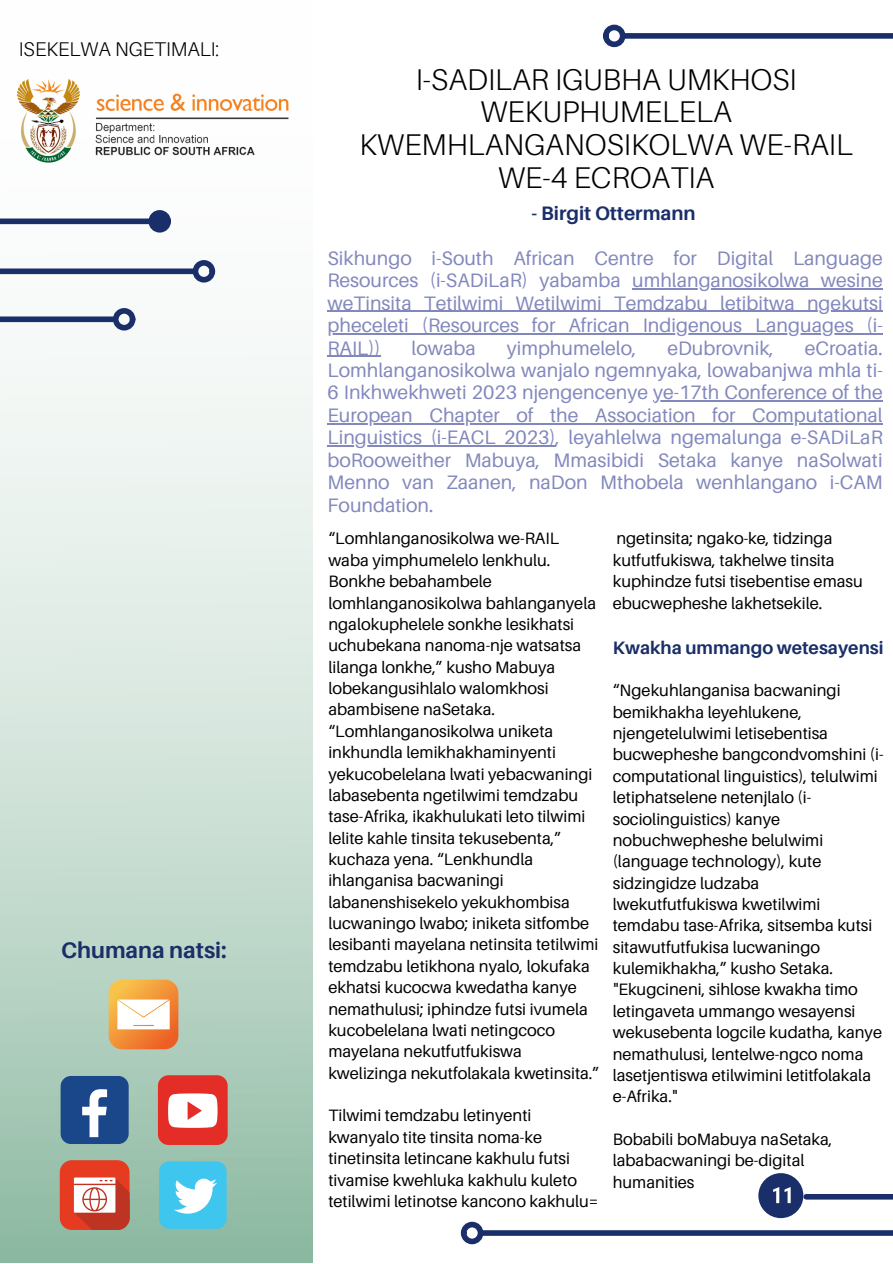
<style>
.page{position:relative;width:893px;height:1264px;background:#fff}
.page>*{position:absolute;margin:0;border:0;box-sizing:border-box;transform-origin:0 0}
.t1{font:300 30px/32.5px "Aileron";color:#000;text-align:center}
.t2{font:700 22.5px "Aileron";color:#1a2f69}
.t3{font:300 19.8px "Aileron";color:#000}
.t4{font:19.5px/22.5px "Aileron";color:#8288bc;text-align:justify}
.t5{font:700 19.5px "Aileron";color:#1a2f69}
.t6{font:700 18px "Aileron";color:#1a2f69}
.t7{font:16.5px/21.3px "Aileron";color:#000}
</style>
<div class="page">
<svg style="left:0;top:210px;width:312px;height:1052px"></svg>
<img style="left:17px;top:79px;width:272px;height:84px">
<div style="left:625px;top:33px;width:267px;height:6px;background:#1a2f69"></div>
<div style="left:603px;top:25px;width:22px;height:22px;border:6px solid #1a2f69;border-radius:50%"></div>
<div style="left:0;top:218px;width:148px;height:6px;background:#1a2f69"></div>
<div style="left:151px;top:213px;width:17px;height:17px;background:#1a2f69;border-radius:50%"></div>
<div style="left:148px;top:210px;width:23px;height:22px;border:6px solid #1a2f69;border-radius:50%"></div>
<div style="left:0;top:268px;width:193px;height:6px;background:#1a2f69"></div>
<div style="left:193px;top:260px;width:22px;height:22px;border:6px solid #1a2f69;border-radius:50%"></div>
<div style="left:0;top:316px;width:113px;height:6px;background:#1a2f69"></div>
<div style="left:113px;top:308px;width:22px;height:22px;border:6px solid #1a2f69;border-radius:50%"></div>
<div style="left:483px;top:1230px;width:409px;height:5px;background:#1a2f69"></div>
<div style="left:461px;top:1221px;width:22px;height:23px;border:6px solid #1a2f69;border-radius:50%"></div>
<div style="left:806px;top:1193px;width:86px;height:6px;background:#1a2f69"></div>
<svg style="left:758px;top:1173px;width:45px;height:45px"></svg>
<div style="left:61px;top:1075px;width:68px;height:68px;background:#1a4789;border-radius:10px"></div>
<svg style="left:82px;top:1089px;width:25px;height:48px"></svg>
<svg style="left:109px;top:979px;width:69px;height:70px"></svg>
<div style="left:158px;top:1075px;width:70px;height:69px;background:#e52d27;border-radius:11px"></div>
<svg style="left:168px;top:1093px;width:49px;height:34px;background:#fbe3e2"></svg>
<div style="left:60px;top:1160px;width:69px;height:69px;background:#e63b20;border-radius:12px"></div>
<svg style="left:74px;top:1177px;width:55px;height:52px;background:#dc8a7f"></svg>
<div style="left:159px;top:1161px;width:67px;height:67px;background:#3fc6ee;border-radius:10px"></div>
<svg style="left:174px;top:1178px;width:43px;height:35px"></svg>
<hr style="left:632px;top:288px;width:250px;height:1px;background:#8288bc">
<hr style="left:327px;top:310px;width:555px;height:2px;background:#8288bc">
<hr style="left:327px;top:333px;width:555px;height:1px;background:#8288bc">
<hr style="left:327px;top:355px;width:53px;height:2px;background:#8288bc">
<hr style="left:653px;top:400px;width:229px;height:2px;background:#8288bc">
<hr style="left:327px;top:423px;width:555px;height:1px;background:#8288bc">
<hr style="left:327px;top:445px;width:228px;height:2px;background:#8288bc">
<p class="t3" style="left:19px;top:37px;width:202px">ISEKELWA NGETIMALI:</p>
<p class="t2" style="left:61px;top:936px;width:167px">Chumana natsi:</p>
<p class="t1" style="left:359px;top:62px;width:494px">I-SADILAR IGUBHA UMKHOSI<br>WEKUPHUMELELA<br>KWEMHLANGANOSIKOLWA WE-RAIL<br>WE-4 ECROATIA</p>
<p class="t5" style="left:531px;top:201px;width:166px">- Birgit Ottermann</p>
<p class="t4" style="left:327px;top:246px;width:556px">Sikhungo i-South African Centre for Digital Language Resources (i-SADiLaR) yabamba umhlanganosikolwa wesine weTinsita Tetilwimi Wetilwimi Temdzabu letibitwa ngekutsi pheceleti (Resources for African Indigenous Languages (i-RAIL))</p>
<p class="t4" style="left:411px;top:336px;width:66px">lowaba</p>
<p class="t4" style="left:506px;top:336px;width:131px">yimphumelelo,</p>
<p class="t4" style="left:667px;top:336px;width:108px">eDubrovnik,</p>
<p class="t4" style="left:327px;top:336px;width:556px;text-indent:477px">eCroatia.<br>Lomhlanganosikolwa wanjalo ngemnyaka, lowabanjwa mhla ti-6 Inkhwekhweti 2023 njengencenye ye-17th Conference of the European Chapter of the Association for Computational Linguistics (i-EACL 2023), leyahlelwa ngemalunga e-SADiLaR boRooweither Mabuya, Mmasibidi Setaka kanye naSolwati Menno van Zaanen, naDon Mthobela wenhlangano i-CAM Foundation.</p>
<p class="t7" style="left:328px;top:527px;width:272px">“Lomhlanganosikolwa we-RAIL waba yimphumelelo lenkhulu.<br>Bonkhe bebahambele lomhlanganosikolwa bahlanganyela ngalokuphelele sonkhe lesikhatsi uchubekana nanoma-nje watsatsa lilanga lonkhe,” kusho Mabuya lobekangusihlalo walomkhosi abambisene naSetaka. “Lomhlanganosikolwa uniketa inkhundla lemikhakhaminyenti yekucobelelana lwati yebacwaningi labasebenta ngetilwimi temdzabu tase-Afrika, ikakhulukati leto tilwimi lelite kahle tinsita tekusebenta,” kuchaza yena. “Lenkhundla ihlanganisa bacwaningi labanenshisekelo yekukhombisa lucwaningo lwabo; iniketa sitfombe lesibanti mayelana netinsita tetilwimi temdzabu letikhona nyalo, lokufaka ekhatsi kucocwa kwedatha kanye nemathulusi; iphindze futsi ivumela kucobelelana lwati netingcoco mayelana nekutfutfukiswa kwelizinga nekutfolakala kwetinsita.”</p>
<p class="t7" style="left:328px;top:1104px;width:272px">Tilwimi temdzabu letinyenti kwanyalo tite tinsita noma-ke tinetinsita letincane kakhulu futsi tivamise kwehluka kakhulu kuleto tetilwimi letinotse kancono kakhulu=</p>
<p class="t7" style="left:612px;top:527px;width:251px">ngetinsita; ngako-ke, tidzinga kutfutfukiswa, takhelwe tinsita kuphindze futsi tisebentise emasu ebucwepheshe lakhetsekile.</p>
<p class="t6" style="left:612px;top:636px;width:272px">Kwakha ummango wetesayensi</p>
<p class="t7" style="left:612px;top:679px;width:272px">“Ngekuhlanganisa bacwaningi bemikhakha leyehlukene, njengetelulwimi letisebentisa bucwepheshe bangcondvomshini (i&shy;computational linguistics), telulwimi letiphatselene netenjlalo (i&shy;sociolinguistics) kanye nobuchwepheshe belulwimi (language technology), kute sidzingidze ludzaba lwekutfutfukiswa kwetilwimi temdabu tase-Afrika, sitsemba kutsi sitawutfutfukisa lucwaningo kulemikhakha,” kusho Setaka. "Ekugcineni, sihlose kwakha timo letingaveta ummango wesayensi wekusebenta logcile kudatha, kanye nemathulusi, lentelwe-ngco noma lasetjentiswa etilwimini letitfolakala e-Afrika."</p>
<p class="t7" style="left:612px;top:1128px;width:221px">Bobabili boMabuya naSetaka, lababacwaningi be-digital humanities</p>
</div>
